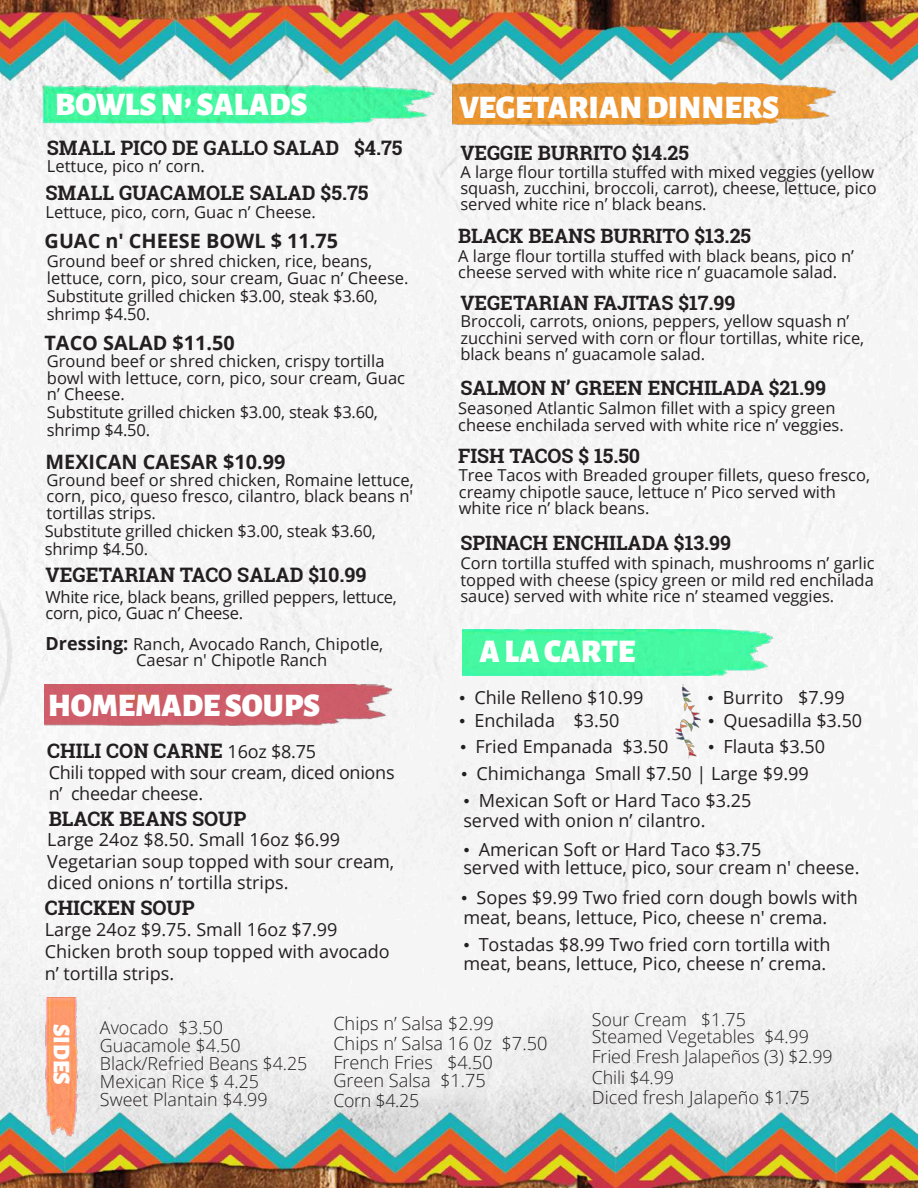
<style>
.page{position:relative;width:918px;height:1188px;background:#fff}
.page>*{position:absolute;margin:0;border:0;box-sizing:border-box;transform-origin:0 0}
.t1{font:900 32.55px "Alegreya Sans SC";letter-spacing:-.01em;color:#fff}
.t2{font:900 32.4px "Alegreya Sans SC";color:#fff}
.t3{font:900 23.7px "Alegreya Sans SC";color:#fff}
.t4{font:700 19.95px "Roboto Slab";color:#231f20}
.t5{font:700 19.8px "Roboto Slab";color:#231f20}
.t6{font:700 19.8px "Open Sans";color:#231f20}
.t7{font:300 18.15px/18.5px "Open Sans";color:#231f20}
.t8{font:18px/21.6px "Open Sans";color:#231f20}
.t9{font:300 18px/18px "Open Sans";color:#231f20}
.t10{font:300 17.85px/17.9px "Open Sans";letter-spacing:-.005em;color:#231f20}
.t11{font:16.5px/16.5px "Open Sans";color:#231f20}
.s1{font-weight:700;font-size:18px}
.s2{font-family:"Open Sans";font-weight:400;font-size:18px}
.s3{font-family:"Times New Roman"}
</style>
<div class="page">
<img style="left:0;top:0;width:918px;height:1188px">
<img style="left:45px;top:685px;width:346px;height:41px">
<img style="left:41px;top:83px;width:400px;height:43px">
<img style="left:442px;top:80px;width:425px;height:49px">
<img style="left:462px;top:629px;width:315px;height:46px">
<img style="left:43px;top:998px;width:36px;height:139px">
<img style="left:675px;top:685px;width:25px;height:74px">
<h2 class="t2" style="left:55px;top:79px;width:254px">BOWLS N’ SALADS</h2>
<p class="t4" style="left:47px;top:134px;width:357px">SMALL PICO DE GALLO SALAD $4.75</p>
<p class="t11" style="left:47px;top:158px;width:160px">Lettuce, pico n’ corn.</p>
<p class="t4" style="left:46px;top:179px;width:325px">SMALL GUACAMOLE SALAD $5.75</p>
<p class="t11" style="left:46px;top:203px;width:272px">Lettuce, pico, corn, Guac n’ Cheese.</p>
<p class="t11" style="left:47px;top:253px;width:363px">Ground beef or shred chicken, rice, beans, lettuce, corn, pico, sour cream, Guac n’ Cheese.</p>
<p class="t11" style="left:47px;top:287px;width:333px;line-height:18px">Substitute grilled chicken $3.00, steak $3.60, shrimp $4.50.</p>
<p class="t6" style="left:45px;top:227px;width:295px">GUAC n' CHEESE BOWL $ 11.75</p>
<p class="t6" style="left:45px;top:329px;width:192px">TACO SALAD $11.50</p>
<p class="t11" style="left:47px;top:352px;width:360px">Ground beef or shred chicken, crispy tortilla bowl with lettuce, corn, pico, sour cream, Guac n’ Cheese.</p>
<p class="t11" style="left:47px;top:403px;width:333px;line-height:18px">Substitute grilled chicken $3.00, steak $3.60, shrimp $4.50.</p>
<p class="t6" style="left:46px;top:448px;width:241px">MEXICAN CAESAR $10.99</p>
<p class="t11" style="left:47px;top:471px;width:369px;text-align:justify">Ground beef or shred chicken, Romaine lettuce, corn, pico, queso fresco, cilantro, black beans n' tortillas strips.</p>
<p class="t11" style="left:45px;top:521px;width:333px;line-height:18px">Substitute grilled chicken $3.00, steak $3.60, shrimp $4.50.</p>
<p class="t4" style="left:46px;top:561px;width:323px">VEGETARIAN TACO SALAD $10.99</p>
<p class="t11" style="left:46px;top:588px;width:353px">White rice, black beans, grilled peppers, lettuce, corn, pico, Guac n’ Cheese.</p>
<p class="t11" style="left:136px;top:635px;width:249px;text-indent:-90px"><span class="s1">Dressing:</span> Ranch, Avocado Ranch, Chipotle,<br>Caesar n' Chipotle Ranch</p>
<h2 class="t2" style="left:48px;top:679px;width:274px">HOMEMADE SOUPS</h2>
<p class="t4" style="left:47px;top:737px;width:270px">CHILI CON CARNE <span class="s2">16oz $8.75</span></p>
<p class="t8" style="left:49px;top:761px;width:347px">Chili topped with sour cream, diced onions n’ cheedar cheese.</p>
<p class="t4" style="left:49px;top:805px;width:199px">BLACK BEANS SOUP</p>
<p class="t8" style="left:47px;top:828px;width:349px">Large 24oz $8.50. Small 16oz $6.99<br>Vegetarian soup topped with sour cream, diced onions n’ tortilla strips.</p>
<p class="t4" style="left:45px;top:895px;width:151px">CHICKEN SOUP</p>
<p class="t8" style="left:45px;top:919px;width:347px">Large 24oz $9.75. Small 16oz $7.99<br>Chicken broth soup topped with avocado n’ tortilla strips.</p>
<h2 class="t2" style="left:459px;top:81px;width:322px">VEGETARIAN DINNERS</h2>
<p class="t5" style="left:460px;top:140px;width:230px">VEGGIE BURRITO $14.25</p>
<p class="t11" style="left:460px;top:163px;width:418px">A large flour tortilla stuffed with mixed veggies (yellow squash, zucchini, broccoli, carrot), cheese, lettuce, pico served white rice n’ black beans.</p>
<p class="t5" style="left:458px;top:222px;width:295px">BLACK BEANS BURRITO $13.25</p>
<p class="t11" style="left:458px;top:247px;width:397px">A large flour tortilla stuffed with black beans, pico n’ cheese served with white rice n’ guacamole salad.</p>
<p class="t5" style="left:460px;top:289px;width:277px">VEGETARIAN FAJITAS $17.99</p>
<p class="t11" style="left:460px;top:313px;width:405px">Broccoli, carrots, onions, peppers, yellow squash n’ zucchini served with corn or flour tortillas, white rice, black beans n’ guacamole salad.</p>
<p class="t5" style="left:460px;top:375px;width:367px">SALMON N’ GREEN ENCHILADA $21.99</p>
<p class="t11" style="left:458px;top:400px;width:387px">Seasoned Atlantic Salmon fillet with a spicy green cheese enchilada served with white rice n’ veggies.</p>
<p class="t5" style="left:458px;top:443px;width:184px">FISH TACOS $ 15.50</p>
<p class="t11" style="left:459px;top:467px;width:413px">Tree Tacos with Breaded grouper fillets, queso fresco, creamy chipotle sauce, lettuce n’ Pico served with white rice n’ black beans.</p>
<p class="t5" style="left:460px;top:529px;width:272px">SPINACH ENCHILADA $13.99</p>
<p class="t11" style="left:460px;top:555px;width:416px;text-align:justify">Corn tortilla stuffed with spinach, mushrooms n’ garlic topped with cheese (spicy green or mild red enchilada sauce) served with white rice n’ steamed veggies.</p>
<h1 class="t1" style="left:480px;top:626px;width:157px">A LA CARTE</h1>
<p class="t8" style="left:459px;top:686px;width:186px"><span class="s3">•</span> Chile Relleno $10.99</p>
<p class="t8" style="left:708px;top:687px;width:139px"><span class="s3">•</span> Burrito $7.99</p>
<p class="t8" style="left:459px;top:709px;width:162px"><span class="s3">•</span> Enchilada $3.50</p>
<p class="t8" style="left:460px;top:735px;width:210px"><span class="s3">•</span> Fried Empanada $3.50</p>
<p class="t8" style="left:708px;top:709px;width:156px"><span class="s3">•</span> Quesadilla $3.50</p>
<p class="t8" style="left:708px;top:735px;width:119px"><span class="s3">•</span> Flauta $3.50</p>
<p class="t8" style="left:461px;top:762px;width:349px"><span class="s3">•</span> Chimichanga Small $7.50 | Large $9.99</p>
<p class="t8" style="left:463px;top:791px;width:290px;line-height:19.6px"><span class="s3">•</span> Mexican Soft or Hard Taco $3.25 served with onion n’ cilantro.</p>
<p class="t8" style="left:463px;top:840px;width:398px;line-height:18px"><span class="s3">•</span> American Soft or Hard Taco $3.75<br>served with lettuce, pico, sour cream n' cheese.</p>
<p class="t8" style="left:461px;top:887px;width:398px;line-height:20px"><span class="s3">•</span> Sopes $9.99 Two fried corn dough bowls with meat, beans, lettuce, Pico, cheese n' crema.</p>
<p class="t8" style="left:463px;top:934px;width:369px;line-height:19.8px"><span class="s3">•</span> Tostadas $8.99 Two fried corn tortilla with meat, beans, lettuce, Pico, cheese n’ crema.</p>
<h3 class="t3" style="left:81px;top:1024px;width:63px;rotate:90deg">SIDES</h3>
<p class="t9" style="left:100px;top:1018px;width:209px">Avocado $3.50<br>Guacamole $4.50<br>Black/Refried Beans $4.25<br>Mexican Rice $ 4.25<br>Sweet Plantain $4.99</p>
<p class="t7" style="left:333px;top:1014px;width:162px">Chips n’ Salsa $2.99</p>
<p class="t7" style="left:333px;top:1034px;width:216px">Chips n’ Salsa 16 0z $7.50<br>French Fries $4.50<br>Green Salsa $1.75</p>
<p class="t10" style="left:333px;top:1091px;width:87px">Corn $4.25</p>
<p class="t10" style="left:592px;top:1010px;width:219px">Sour Cream $1.75<br>Steamed Vegetables $4.99</p>
<p class="t10" style="left:592px;top:1045px;width:242px;line-height:21.3px">Fried Fresh Jalapeños (3) $2.99<br>Chili $4.99</p>
<p class="t7" style="left:592px;top:1088px;width:219px">Diced fresh Jalapeño $1.75</p>
</div>
